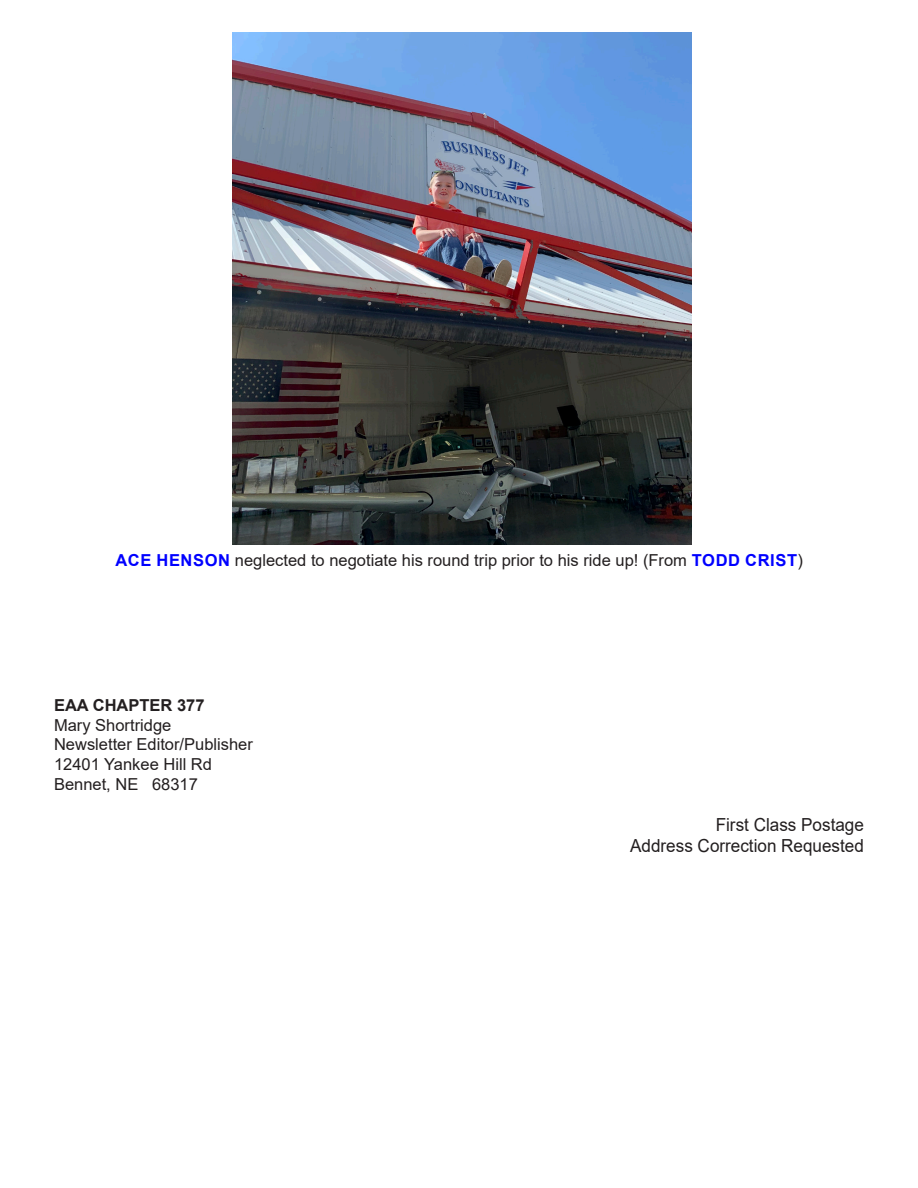
<style>
.page{position:relative;width:918px;height:1188px;background:#fff}
.page>*{position:absolute;margin:0;border:0;box-sizing:border-box;transform-origin:0 0}
.t1{font:18px "Arial";color:#231f20;scale:.95 1}
.Body_text{font:16.5px "Arial";color:#231f20}
.Body_text-2{font:700 16.5px "Arial";color:#231f20}
.s1{font-weight:700;color:#00f}
</style>
<div class="page">
<img style="left:233px;top:32px;width:459px;height:512px">
<p class="Body_text" style="left:115px;top:549px;width:689px"><span class="s1">ACE HENSON</span> neglected to negotiate his round trip prior to his ride up! (From <span class="s1">TODD CRIST</span>)</p>
<p class="Body_text-2" style="left:54px;top:693px;width:152px">EAA CHAPTER 377</p>
<p class="Body_text" style="left:54px;top:713px;width:119px">Mary Shortridge</p>
<p class="Body_text" style="left:54px;top:733px;width:200px">Newsletter Editor/Publisher</p>
<p class="Body_text" style="left:54px;top:753px;width:160px">12401 Yankee Hill Rd</p>
<p class="Body_text" style="left:54px;top:773px;width:146px">Bennet, NE 68317</p>
<p class="t1" style="left:716px;top:812px;width:158px">First Class Postage</p>
<p class="t1" style="left:630px;top:834px;width:248px">Address Correction Requested</p>
</div>
